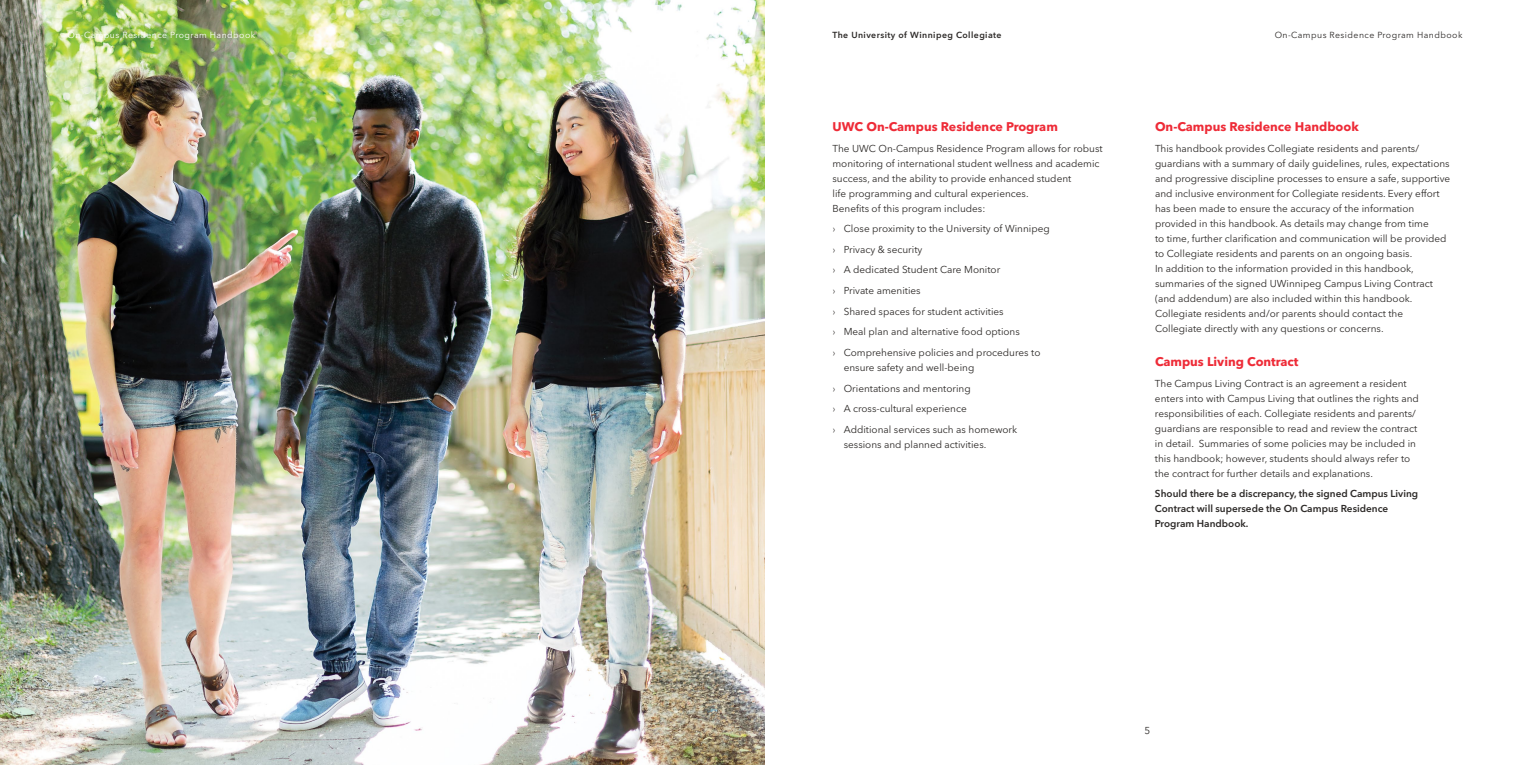
<style>
.page{position:relative;width:1530px;height:765px;background:#fff}
.page>*{position:absolute;margin:0;border:0;box-sizing:border-box;transform-origin:0 0}
.t1{font:700 12.5px "Avenir Next LT Pro";color:#ee2b37}
.t2{font:10px/15px "Avenir Next LT Pro";color:#2c2927}
.t3{font:600 10px/15px "Avenir Next LT Pro";color:#2c2927}
.t4{font:600 8.75px "Avenir Next LT Pro";letter-spacing:.05em;color:#2c2927}
.t5{font:8.75px "Avenir Next LT Pro";letter-spacing:.05em;color:#2c2927}
.t6{font:8.75px "Avenir Next LT Pro";letter-spacing:.05em;color:#fff}
.s1{font-weight:300}
</style>
<div class="page">
<img style="left:0;top:0;width:765px;height:765px">
<p class="t6" style="left:68px;top:29px;width:189px">On-Campus Residence Program Handbook</p>
<p class="t4" style="left:832px;top:29px;width:171px">The University of Winnipeg Collegiate</p>
<p class="t5" style="left:1275px;top:29px;width:189px">On-Campus Residence Program Handbook</p>
<p class="t1" style="left:832px;top:119px;width:227px">UWC On-Campus Residence Program</p>
<p class="t2" style="left:832px;top:141px;width:272px">The UWC On-Campus Residence Program allows for robust monitoring of international student wellness and academic success, and the ability to provide enhanced student<br>life programming and cultural experiences.<br>Benefits of this program includes:</p>
<p class="t2" style="left:832px;top:218px;width:219px;line-height:20.6px"><span class="s1">›</span> Close proximity to the University of Winnipeg <span class="s1">›</span> Privacy &amp; security<br><span class="s1">›</span> A dedicated Student Care Monitor<br><span class="s1">›</span> Private amenities<br><span class="s1">›</span> Shared spaces for student activities<br><span class="s1">›</span> Meal plan and alternative food options<br><span class="s1">›</span> Comprehensive policies and procedures to</p>
<p class="t2" style="left:832px;top:357px;width:186px;line-height:20.6px;text-indent:11px">ensure safety and well-being<br><span class="s1">›</span> Orientations and mentoring<br><span class="s1">›</span> A cross-cultural experience<br><span class="s1">›</span> Additional services such as homework</p>
<p class="t2" style="left:844px;top:437px;width:144px">sessions and planned activities.</p>
<p class="t1" style="left:1155px;top:119px;width:205px">On-Campus Residence Handbook</p>
<p class="t2" style="left:1155px;top:141px;width:297px">This handbook provides Collegiate residents and parents/ guardians with a summary of daily guidelines, rules, expectations and progressive discipline processes to ensure a safe, supportive and inclusive environment for Collegiate residents. Every effort has been made to ensure the accuracy of the information provided in this handbook. As details may change from time<br>to time, further clarification and communication will be provided to Collegiate residents and parents on an ongoing basis.<br>In addition to the information provided in this handbook, summaries of the signed UWinnipeg Campus Living Contract (and addendum) are also included within this handbook.<br>Collegiate residents and/or parents should contact the Collegiate directly with any questions or concerns.</p>
<p class="t1" style="left:1155px;top:354px;width:145px">Campus Living Contract</p>
<p class="t2" style="left:1155px;top:376px;width:265px">The Campus Living Contract is an agreement a resident enters into with Campus Living that outlines the rights and responsibilities of each. Collegiate residents and parents/ guardians are responsible to read and review the contract in detail. Summaries of some policies may be included in this handbook; however, students should always refer to the contract for further details and explanations.</p>
<p class="t3" style="left:1155px;top:486px;width:265px">Should there be a discrepancy, the signed Campus Living<br>Contract will supersede the On Campus Residence<br>Program Handbook.</p>
<p class="t2" style="left:1145px;top:723px;width:7px">5</p>
</div>
